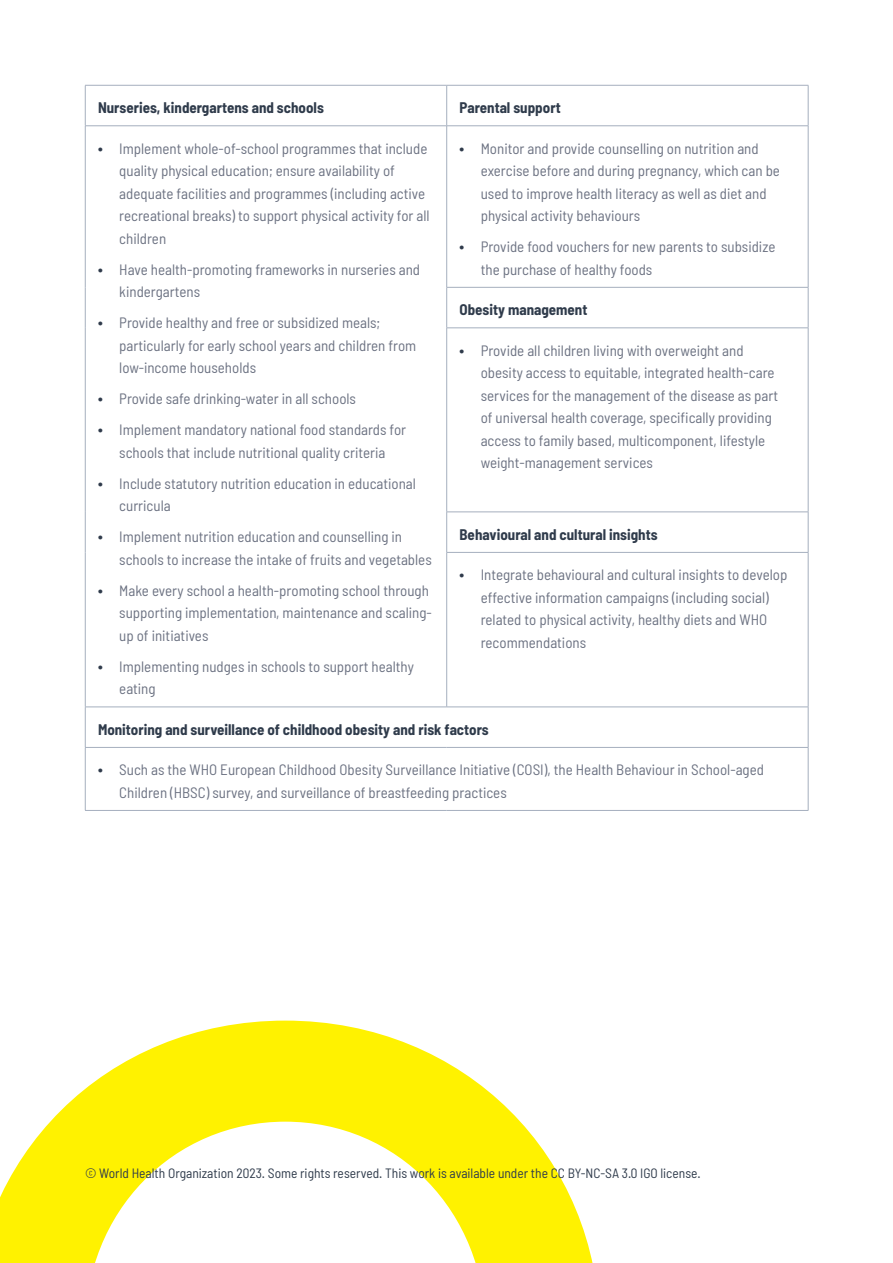
<style>
.page{position:relative;width:893px;height:1263px;background:#fff}
.page>*{position:absolute;margin:0;border:0;box-sizing:border-box;transform-origin:0 0}
.t1{font:semi-condensed 15px/22.5px "Barlow";color:#6c7282}
.t2{font:700 semi-condensed 15px "Barlow";color:#2f3b4b}
.t3{font:semi-condensed 13.5px "Barlow";color:#2f3b4b}
.s1{font-weight:700;color:#2f3b4b}
</style>
<div class="page">
<svg style="left:0;top:1020px;width:593px;height:243px"></svg>
<hr style="left:85px;top:85px;width:1px;height:41px;background:#a5afbe">
<hr style="left:85px;top:85px;width:362px;height:1px;background:#a5afbe">
<hr style="left:446px;top:85px;width:1px;height:41px;background:#a5afbe">
<hr style="left:447px;top:85px;width:361px;height:1px;background:#a5afbe">
<hr style="left:808px;top:85px;width:1px;height:41px;background:#a5afbe">
<hr style="left:85px;top:126px;width:1px;height:161px;background:#a5afbe">
<hr style="left:85px;top:287px;width:1px;height:41px;background:#a5afbe">
<hr style="left:85px;top:328px;width:1px;height:184px;background:#a5afbe">
<hr style="left:85px;top:512px;width:1px;height:40px;background:#a5afbe">
<hr style="left:85px;top:552px;width:1px;height:155px;background:#a5afbe">
<hr style="left:85px;top:126px;width:362px;height:1px;background:#a5afbe">
<hr style="left:446px;top:126px;width:1px;height:161px;background:#a5afbe">
<hr style="left:447px;top:126px;width:361px;height:1px;background:#a5afbe">
<hr style="left:808px;top:126px;width:1px;height:161px;background:#a5afbe">
<hr style="left:446px;top:288px;width:1px;height:40px;background:#a5afbe">
<hr style="left:446px;top:328px;width:1px;height:184px;background:#a5afbe">
<hr style="left:446px;top:287px;width:362px;height:1px;background:#a5afbe">
<hr style="left:808px;top:288px;width:1px;height:40px;background:#a5afbe">
<hr style="left:808px;top:328px;width:1px;height:184px;background:#a5afbe">
<hr style="left:446px;top:328px;width:362px;height:1px;background:#a5afbe">
<hr style="left:446px;top:512px;width:1px;height:40px;background:#a5afbe">
<hr style="left:446px;top:512px;width:362px;height:1px;background:#a5afbe">
<hr style="left:808px;top:512px;width:1px;height:40px;background:#a5afbe">
<hr style="left:446px;top:553px;width:1px;height:154px;background:#a5afbe">
<hr style="left:446px;top:552px;width:362px;height:1px;background:#a5afbe">
<hr style="left:808px;top:553px;width:1px;height:154px;background:#a5afbe">
<hr style="left:85px;top:707px;width:1px;height:40px;background:#a5afbe">
<hr style="left:85px;top:748px;width:1px;height:62px;background:#a5afbe">
<hr style="left:85px;top:707px;width:362px;height:1px;background:#a5afbe">
<hr style="left:85px;top:747px;width:362px;height:1px;background:#a5afbe">
<hr style="left:447px;top:747px;width:361px;height:1px;background:#a5afbe">
<hr style="left:85px;top:810px;width:362px;height:1px;background:#a5afbe">
<hr style="left:447px;top:810px;width:361px;height:1px;background:#a5afbe">
<hr style="left:447px;top:707px;width:361px;height:1px;background:#a5afbe">
<hr style="left:808px;top:707px;width:1px;height:40px;background:#a5afbe">
<hr style="left:808px;top:748px;width:1px;height:62px;background:#a5afbe">
<p class="t2" style="left:98px;top:98px;width:227px">Nurseries, kindergartens and schools</p>
<p class="t2" style="left:459px;top:98px;width:103px">Parental support</p>
<p class="t1" style="left:119px;top:137px;width:312px;text-indent:-21px"><span class="s1">∙</span> Implement whole-of-school programmes that include quality physical education; ensure availability of adequate facilities and programmes (including active recreational breaks) to support physical activity for all children</p>
<p class="t1" style="left:119px;top:258px;width:302px;text-indent:-21px"><span class="s1">∙</span> Have health-promoting frameworks in nurseries and kindergartens</p>
<p class="t1" style="left:119px;top:311px;width:299px;text-indent:-21px"><span class="s1">∙</span> Provide healthy and free or subsidized meals; particularly for early school years and children from low-income households</p>
<p class="t1" style="left:98px;top:383px;width:310px;line-height:31px"><span class="s1">∙</span> Provide safe drinking-water in all schools<br><span class="s1">∙</span> Implement mandatory national food standards for</p>
<p class="t1" style="left:98px;top:436px;width:319px;line-height:31px;text-indent:21px">schools that include nutritional quality criteria<br><span class="s1">∙</span> Include statutory nutrition education in educational</p>
<p class="t1" style="left:98px;top:490px;width:306px;line-height:31px;text-indent:21px">curricula<br><span class="s1">∙</span> Implement nutrition education and counselling in</p>
<p class="t1" style="left:98px;top:543px;width:335px;line-height:31px;text-align:right">schools to increase the intake of fruits and vegetables<br><span class="s1">∙</span> Make every school a health-promoting school through</p>
<p class="t1" style="left:119px;top:601px;width:314px">supporting implementation, maintenance and scaling&shy;up of initiatives</p>
<p class="t1" style="left:119px;top:655px;width:296px;text-indent:-21px"><span class="s1">∙</span> Implementing nudges in schools to support healthy eating</p>
<p class="t1" style="left:481px;top:137px;width:301px;text-indent:-21px"><span class="s1">∙</span> Monitor and provide counselling on nutrition and exercise before and during pregnancy, which can be used to improve health literacy as well as diet and physical activity behaviours</p>
<p class="t1" style="left:481px;top:235px;width:296px;text-indent:-21px"><span class="s1">∙</span> Provide food vouchers for new parents to subsidize the purchase of healthy foods</p>
<p class="t2" style="left:459px;top:300px;width:129px">Obesity management</p>
<p class="t1" style="left:481px;top:339px;width:299px;text-indent:-21px"><span class="s1">∙</span> Provide all children living with overweight and obesity access to equitable, integrated health-care services for the management of the disease as part of universal health coverage, specifically providing access to family based, multicomponent, lifestyle weight-management services</p>
<p class="t2" style="left:459px;top:525px;width:200px">Behavioural and cultural insights</p>
<p class="t1" style="left:481px;top:563px;width:308px;text-indent:-21px"><span class="s1">∙</span> Integrate behavioural and cultural insights to develop effective information campaigns (including social) related to physical activity, healthy diets and WHO recommendations</p>
<p class="t2" style="left:98px;top:720px;width:392px">Monitoring and surveillance of childhood obesity and risk factors</p>
<p class="t1" style="left:119px;top:758px;width:646px;text-indent:-21px"><span class="s1">∙</span> Such as the WHO European Childhood Obesity Surveillance Initiative (COSI), the Health Behaviour in School-aged<br>Children (HBSC) survey, and surveillance of breastfeeding practices</p>
<p class="t3" style="left:85px;top:1165px;width:617px">© World Health Organization 2023. Some rights reserved. This work is available under the CC BY-NC-SA 3.0 IGO license.</p>
</div>
